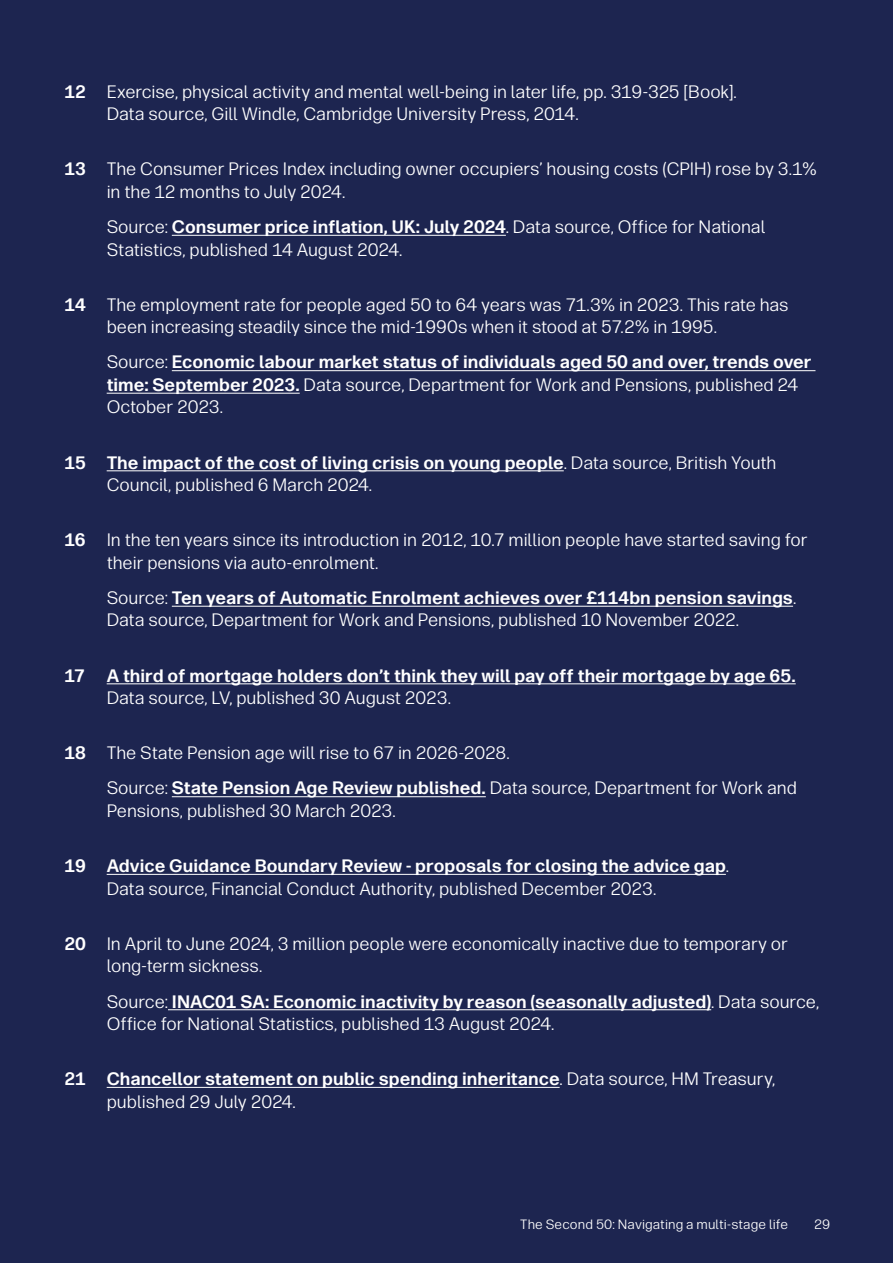
<style>
.page{position:relative;width:893px;height:1263px;background:#1d2550}
.page>*{position:absolute;margin:0;border:0;box-sizing:border-box;transform-origin:0 0}
.H5_Body_copy_12pt___Black{font:18px/22.5px "Forever Forma Body Text";letter-spacing:-.005em;color:#fff}
.H5_Body_copy_12pt___Black-2{font:700 18px/22.5px "Forever Forma Body Text";color:#fff}
.H5_Body_copy_12pt___white{font:700 18px "Forever Forma Body Text";letter-spacing:-.015em;color:#fff}
.H6_Footer_and_page_number{font:13.5px "Forever Forma Body Text";letter-spacing:.01em;color:#fff}
.s1{font-weight:700}
.s2{font-weight:400}
</style>
<div class="page">
<hr style="left:172px;top:235px;width:334px;height:1px;background:#fff">
<hr style="left:172px;top:370px;width:643px;height:1px;background:#fff">
<hr style="left:107px;top:393px;width:193px;height:1px;background:#fff">
<hr style="left:107px;top:470px;width:457px;height:1px;background:#fff">
<hr style="left:172px;top:606px;width:621px;height:1px;background:#fff">
<hr style="left:107px;top:683px;width:689px;height:1px;background:#fff">
<hr style="left:172px;top:796px;width:314px;height:1px;background:#fff">
<hr style="left:107px;top:874px;width:619px;height:1px;background:#fff">
<hr style="left:168px;top:1009px;width:543px;height:1px;background:#fff">
<hr style="left:107px;top:1087px;width:453px;height:1px;background:#fff">
<p class="H5_Body_copy_12pt___white" style="left:65px;top:78px;width:23px">12</p>
<p class="H5_Body_copy_12pt___Black" style="left:107px;top:79px;width:632px">Exercise, physical activity and mental well-being in later life, pp. 319-325 [Book].<br>Data source, Gill Windle, Cambridge University Press, 2014.</p>
<p class="H5_Body_copy_12pt___white" style="left:65px;top:155px;width:23px">13</p>
<p class="H5_Body_copy_12pt___Black" style="left:107px;top:157px;width:712px">The Consumer Prices Index including owner occupiers’ housing costs (CPIH) rose by 3.1% in the 12 months to July 2024.</p>
<p class="H5_Body_copy_12pt___Black" style="left:107px;top:214px;width:660px">Source: <span class="s1">Consumer price inflation, UK: July 2024</span>. Data source, Office for National<br>Statistics, published 14 August 2024.</p>
<p class="H5_Body_copy_12pt___white" style="left:65px;top:291px;width:23px">14</p>
<p class="H5_Body_copy_12pt___Black" style="left:107px;top:292px;width:683px">The employment rate for people aged 50 to 64 years was 71.3% in 2023. This rate has been increasing steadily since the mid-1990s when it stood at 57.2% in 1995.</p>
<p class="H5_Body_copy_12pt___Black-2" style="left:107px;top:349px;width:706px"><span class="s2">Source:</span> Economic labour market status of individuals aged 50 and over, trends over time: September 2023. <span class="s2">Data source, Department for Work and Pensions, published 24<br>October 2023.</span></p>
<p class="H5_Body_copy_12pt___white" style="left:65px;top:449px;width:23px">15</p>
<p class="H5_Body_copy_12pt___Black" style="left:107px;top:450px;width:671px"><span class="s1">The impact of the cost of living crisis on young people</span>. Data source, British Youth<br>Council, published 6 March 2024.</p>
<p class="H5_Body_copy_12pt___white" style="left:65px;top:526px;width:23px">16</p>
<p class="H5_Body_copy_12pt___Black" style="left:107px;top:527px;width:702px">In the ten years since its introduction in 2012, 10.7 million people have started saving for their pensions via auto-enrolment.</p>
<p class="H5_Body_copy_12pt___Black" style="left:107px;top:585px;width:691px">Source: <span class="s1">Ten years of Automatic Enrolment achieves over £114bn pension savings</span>.<br>Data source, Department for Work and Pensions, published 10 November 2022.</p>
<p class="H5_Body_copy_12pt___white" style="left:65px;top:662px;width:22px">17</p>
<p class="H5_Body_copy_12pt___Black-2" style="left:107px;top:662px;width:690px">A third of mortgage holders don’t think they will pay off their mortgage by age 65.<br><span class="s2">Data source, LV, published 30 August 2023.</span></p>
<p class="H5_Body_copy_12pt___white" style="left:65px;top:739px;width:23px">18</p>
<p class="H5_Body_copy_12pt___Black" style="left:107px;top:740px;width:405px">The State Pension age will rise to 67 in 2026-2028.</p>
<p class="H5_Body_copy_12pt___Black" style="left:107px;top:776px;width:692px">Source: <span class="s1">State Pension Age Review published.</span> Data source, Department for Work and<br>Pensions, published 30 March 2023.</p>
<p class="H5_Body_copy_12pt___white" style="left:65px;top:852px;width:23px">19</p>
<p class="H5_Body_copy_12pt___Black-2" style="left:107px;top:853px;width:624px">Advice Guidance Boundary Review - proposals for closing the advice gap<span class="s2">.<br>Data source, Financial Conduct Authority, published December 2023.</span></p>
<p class="H5_Body_copy_12pt___white" style="left:65px;top:930px;width:23px">20</p>
<p class="H5_Body_copy_12pt___Black" style="left:107px;top:931px;width:683px">In April to June 2024, 3 million people were economically inactive due to temporary or long-term sickness.</p>
<p class="H5_Body_copy_12pt___Black" style="left:107px;top:989px;width:714px">Source: <span class="s1">INAC01 SA: Economic inactivity by reason (seasonally adjusted)</span>. Data source,<br>Office for National Statistics, published 13 August 2024.</p>
<p class="H5_Body_copy_12pt___white" style="left:65px;top:1065px;width:23px">21</p>
<p class="H5_Body_copy_12pt___Black-2" style="left:107px;top:1066px;width:670px">Chancellor statement on public spending inheritance<span class="s2">. Data source, HM Treasury, published 29 July 2024.</span></p>
<p class="H6_Footer_and_page_number" style="left:520px;top:1215px;width:269px">The Second 50: Navigating a multi-stage life</p>
<p class="H6_Footer_and_page_number" style="left:814px;top:1215px;width:18px">29</p>
</div>
